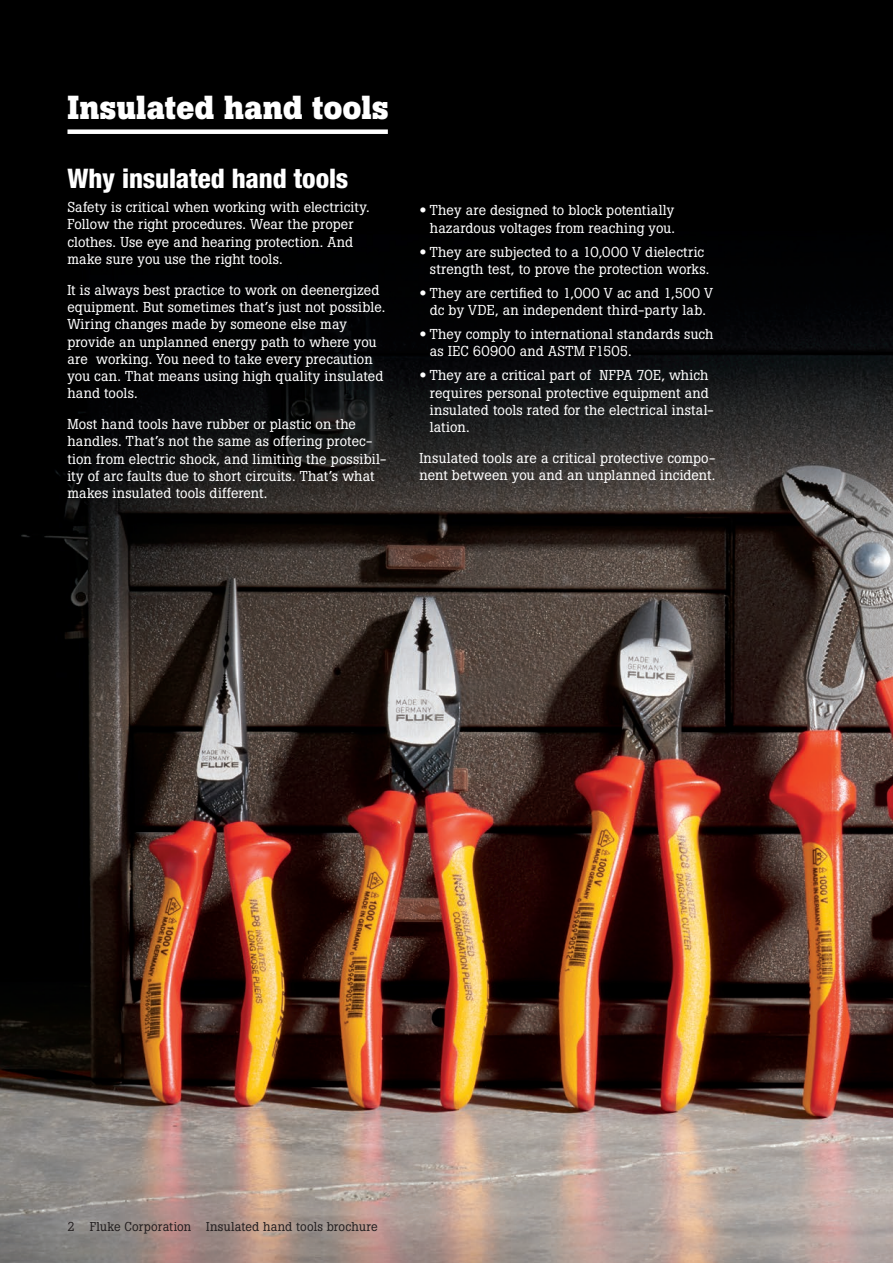
<style>
.page{position:relative;width:893px;height:1263px;background:#fff}
.page>*{position:absolute;margin:0;border:0;box-sizing:border-box;transform-origin:0 0}
.Page_header{font:700 33px "Boton Pro";letter-spacing:.005em;color:#fff}
.Body_header_1{font:800 condensed 27px "Helvetica Neue LT Pro";letter-spacing:-.005em;color:#fff}
.Body_before_bullet{font:14.25px/17.2px "Boton Pro";letter-spacing:.01em;color:#fff}
.Body{font:14.25px/17.2px "Boton Pro";letter-spacing:.01em;color:#fff}
.footer_text{font:12.75px "Boton Pro";letter-spacing:.015em;color:#231f20}
.s1{font-family:"Helvetica Neue LT Pro";font-weight:700}
</style>
<div class="page">
<img style="left:0;top:0;width:893px;height:1263px">
<div style="left:68px;top:129px;width:320px;height:5px;background:#fff"></div>
<p class="Page_header" style="left:67px;top:86px;width:323px">Insulated hand tools</p>
<p class="Body_header_1" style="left:67px;top:162px;width:282px">Why insulated hand tools</p>
<p class="Body_before_bullet" style="left:67px;top:199px;width:304px">Safety is critical when working with electricity.<br>Follow the right procedures. Wear the proper clothes. Use eye and hearing protection. And make sure you use the right tools.</p>
<p class="Body_before_bullet" style="left:67px;top:281px;width:319px">It is always best practice to work on deenergized equipment. But sometimes that’s just not possible.<br>Wiring changes made by someone else may provide an unplanned energy path to where you are working. You need to take every precaution you can. That means using high quality insulated hand tools.</p>
<p class="Body_before_bullet" style="left:67px;top:415px;width:320px">Most hand tools have rubber or plastic on the handles. That’s not the same as offering protec&shy;tion from electric shock, and limiting the possibil&shy;ity of arc faults due to short circuits. That’s what makes insulated tools different.</p>
<p class="Body_before_bullet" style="left:419px;top:202px;width:257px;text-align:right"><span class="s1">•</span> They are designed to block potentially hazardous voltages from reaching you.</p>
<p class="Body_before_bullet" style="left:430px;top:243px;width:281px;text-indent:-10px"><span class="s1">•</span> They are subjected to a 10,000 V dielectric strength test, to prove the protection works.</p>
<p class="Body_before_bullet" style="left:419px;top:284px;width:295px;text-align:center"><span class="s1">•</span> They are certified to 1,000 V ac and 1,500 V dc by VDE, an independent third-party lab.</p>
<p class="Body_before_bullet" style="left:430px;top:325px;width:285px;text-indent:-10px"><span class="s1">•</span> They comply to international standards such as IEC 60900 and ASTM F1505.</p>
<p class="Body_before_bullet" style="left:430px;top:367px;width:285px;text-indent:-10px"><span class="s1">•</span> They are a critical part of NFPA 70E, which requires personal protective equipment and insulated tools rated for the electrical instal&shy;lation.</p>
<p class="Body" style="left:419px;top:449px;width:298px">Insulated tools are a critical protective compo&shy;nent between you and an unplanned incident.</p>
<p class="footer_text" style="left:68px;top:1218px;width:312px">2 Fluke Corporation Insulated hand tools brochure</p>
</div>
